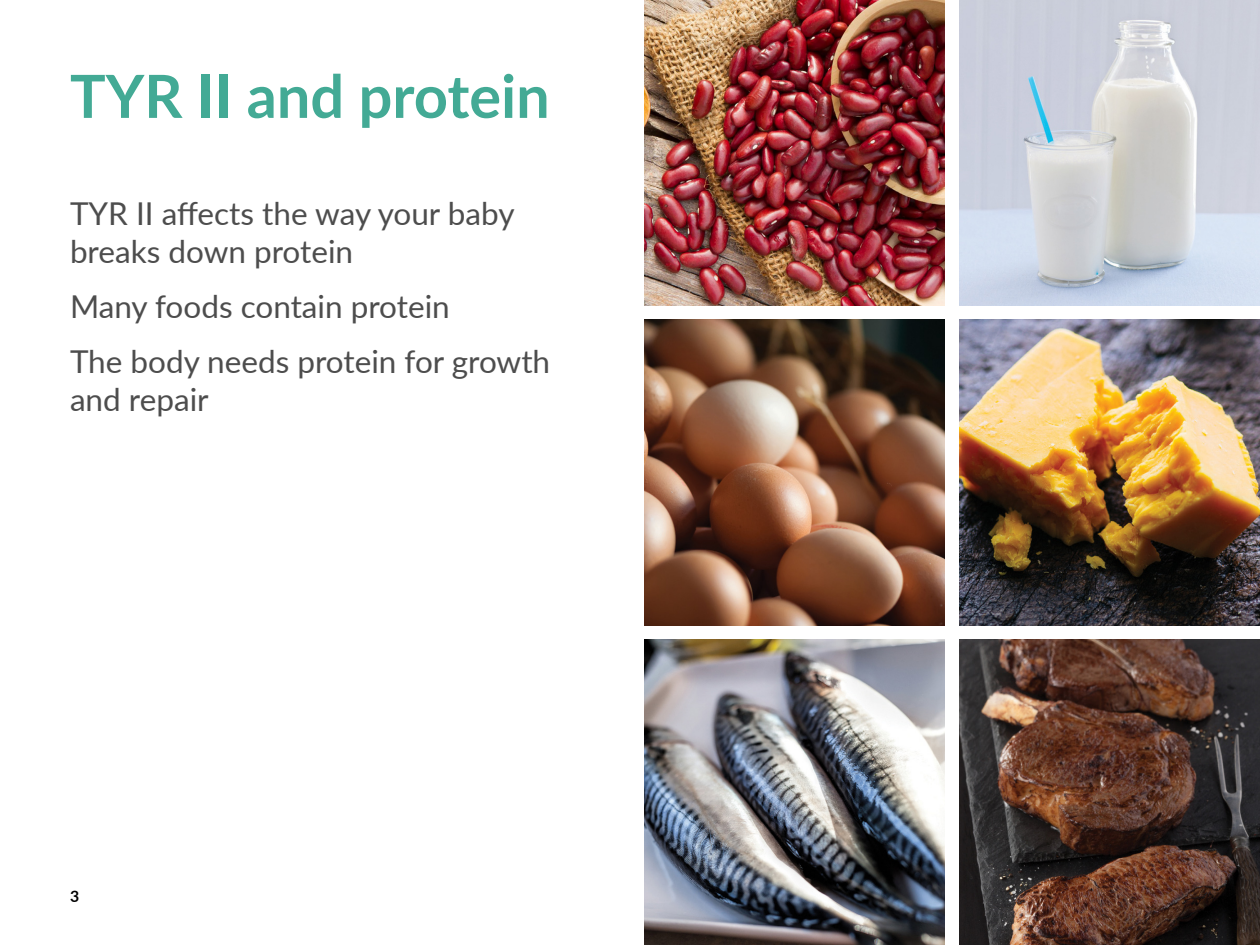
<style>
.page{position:relative;width:1260px;height:945px;background:#fff}
.page>*{position:absolute;margin:0;border:0;box-sizing:border-box;transform-origin:0 0}
.t1{font:700 59.5px "Lato";color:#43aa95}
.t2{font:31.5px/37.8px "Lato";color:#4d4d4d}
.t3{font:700 15.75px "Lato";color:#000}
</style>
<div class="page">
<img style="left:960px;top:639px;width:300px;height:306px">
<img style="left:644px;top:320px;width:300px;height:305px">
<img style="left:960px;top:320px;width:300px;height:305px">
<img style="left:960px;top:0;width:300px;height:306px">
<img style="left:644px;top:639px;width:300px;height:306px">
<img style="left:644px;top:0;width:300px;height:306px">
<h1 class="t1" style="left:70px;top:52px;width:481px">TYR II and protein</h1>
<p class="t2" style="left:70px;top:193px;width:446px">TYR II affects the way your baby breaks down protein</p>
<p class="t2" style="left:70px;top:278px;width:482px;line-height:55.3px">Many foods contain protein<br>The body needs protein for growth</p>
<p class="t2" style="left:70px;top:379px;width:140px">and repair</p>
<p class="t3" style="left:70px;top:884px;width:11px">3</p>
</div>
